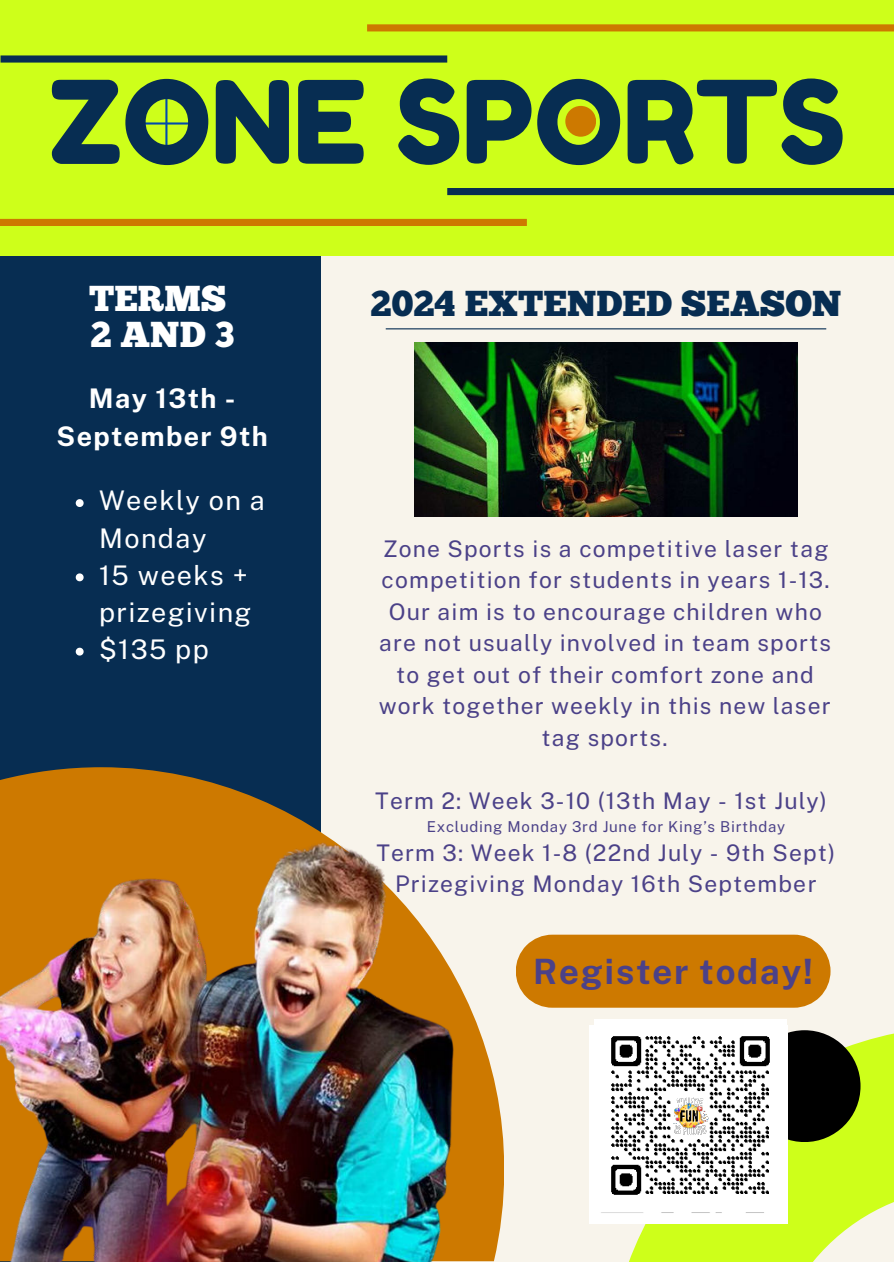
<style>
.page{position:relative;width:894px;height:1264px;background:#fff}
.page>*{position:absolute;margin:0;border:0;box-sizing:border-box;transform-origin:0 0}
.t1{font:114.3px "Fredoka One";color:#072d52}
.t2{font:36px "Chunk Five";color:#072d52}
.t3{font:36px/36px "Chunk Five";color:#fff}
.t4{font:700 34.8px "Public Sans";letter-spacing:.05em;color:#4b4188}
.t5{font:27px/37.2px "Public Sans";letter-spacing:.05em;color:#fff}
.t6{font:700 27px/37.2px "Public Sans";letter-spacing:.05em;color:#fff;text-align:center}
.t7{font:22.8px/31.5px "Public Sans";letter-spacing:.05em;color:#4b4188;text-align:center}
.t8{font:15px "Public Sans";letter-spacing:.05em;color:#4b4188}
</style>
<div class="page">
<div style="left:0;top:0;width:893px;height:1261px;background:#f8f4eb"></div>
<div style="left:0;top:0;width:320px;height:1261px;background:#072d52"></div>
<svg style="left:0;top:767px;width:504px;height:494px"></svg>
<hr style="left:385px;top:328px;width:441px;height:1px;background:#072d52">
<img style="left:414px;top:342px;width:383px;height:175px">
<svg style="left:606px;top:1025px;width:287px;height:236px;fill:#ceff1a"></svg>
<div style="left:748px;top:1030px;width:112px;height:112px;background:#000;border-radius:56px"></div>
<div style="left:1px;top:0;width:892px;height:255px;background:#ceff1a"></div>
<svg style="left:133px;top:91px;width:66px;height:65px"></svg>
<div style="left:447px;top:188px;width:446px;height:7px;background:#072d52"></div>
<div style="left:1px;top:55px;width:446px;height:8px;background:#072d52"></div>
<div style="left:0;top:219px;width:526px;height:7px;background:#cd7900"></div>
<div style="left:367px;top:24px;width:526px;height:7px;background:#cd7900"></div>
<svg style="left:565px;top:106px;width:30px;height:30px"></svg>
<img style="left:0;top:838px;width:490px;height:423px">
<div style="left:516px;top:934px;width:314px;height:73px;background:#cd7900"></div>
<div style="left:589px;top:1025px;width:198px;height:198px;background:#fff"></div>
<svg style="left:76px;top:499px;width:8px;height:8px"></svg>
<svg style="left:76px;top:573px;width:8px;height:8px"></svg>
<svg style="left:76px;top:647px;width:8px;height:8px"></svg>
<img style="left:594px;top:1019px;width:192px;height:192px">
<div style="left:671px;top:1091px;width:37px;height:46px;background:#fff"></div>
<img style="left:667px;top:1095px;width:46px;height:39px">
<h1 class="t1" style="left:49px;top:52px;width:797px">ZONE SPORTS</h1>
<h2 class="t3" style="left:89px;top:280px;width:146px">TERMS<br>2 AND 3</h2>
<h2 class="t2" style="left:370px;top:282px;width:472px">2024 EXTENDED SEASON</h2>
<p class="t6" style="left:57px;top:381px;width:212px">May 13th -<br>September 9th</p>
<p class="t5" style="left:99px;top:483px;width:167px">Weekly on a<br>Monday<br>15 weeks + prizegiving $135 pp</p>
<p class="t7" style="left:378px;top:533px;width:454px">Zone Sports is a competitive laser tag competition for students in years 1-13.<br>Our aim is to encourage children who are not usually involved in team sports to get out of their comfort zone and work together weekly in this new laser tag sports.</p>
<p class="t7" style="left:375px;top:785px;width:453px">Term 2: Week 3-10 (13th May - 1st July)</p>
<p class="t8" style="left:427px;top:820px;width:360px">Excluding Monday 3rd June for King’s Birthday</p>
<p class="t7" style="left:376px;top:837px;width:460px">Term 3: Week 1-8 (22nd July - 9th Sept)<br>Prizegiving Monday 16th September</p>
<h3 class="t4" style="left:533px;top:955px;width:281px">Register today!</h3>
</div>
